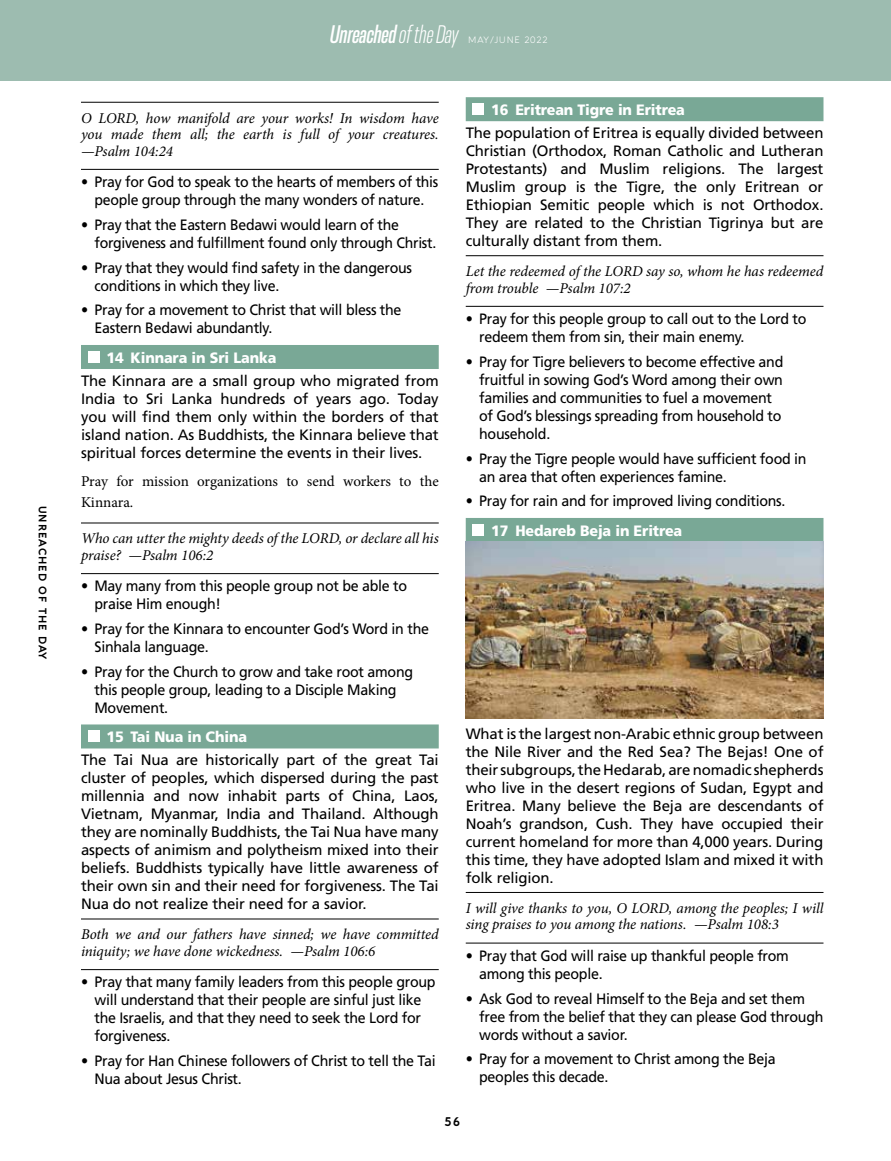
<style>
.page{position:relative;width:891px;height:1161px;background:#fff}
.page>*{position:absolute;margin:0;border:0;box-sizing:border-box;transform-origin:0 0}
.t1{font:italic 500 condensed 27px "Resolve";color:#fff}
.t2{font:15px/18px "Frutiger LT Std";letter-spacing:-.02em;color:#000;text-align:justify}
.t3{font:15px/18px "Frutiger LT Std";letter-spacing:-.02em;color:#000;scale:.95 1}
.t4{font:italic 15px/16.5px "Minion Pro";letter-spacing:-.005em;color:#000}
.t5{font:15px/18px "Frutiger LT Std";letter-spacing:-.02em;color:#000;text-align:center;scale:.94 1}
.t6{font:900 15px "Frutiger LT Std";letter-spacing:-.01em;color:#fff;scale:.95 1}
.t7{font:15px/21px "Minion Pro";letter-spacing:-.005em;color:#000}
.t8{font:700 12px "Aquawax Pro";color:#000}
.t9{font:700 10.5px "Aquawax Pro";letter-spacing:.1em;color:#000}
.t10{font:300 9px "Aquawax Pro";letter-spacing:.1em;color:#fff}
.s1{font-weight:300}
</style>
<div class="page">
<hr style="left:81px;top:102px;width:358px;height:1px;background:#000">
<hr style="left:81px;top:169px;width:358px;height:1px;background:#000">
<div style="left:81px;top:345px;width:358px;height:24px;background:#79a896"></div>
<hr style="left:81px;top:523px;width:358px;height:1px;background:#000">
<hr style="left:81px;top:573px;width:358px;height:1px;background:#000">
<div style="left:81px;top:724px;width:358px;height:24px;background:#79a896"></div>
<hr style="left:81px;top:919px;width:358px;height:1px;background:#000">
<hr style="left:81px;top:969px;width:358px;height:1px;background:#000">
<div style="left:88px;top:351px;width:12px;height:12px;background:#fff"></div>
<div style="left:88px;top:730px;width:12px;height:12px;background:#fff"></div>
<div style="left:466px;top:97px;width:358px;height:24px;background:#79a896"></div>
<hr style="left:466px;top:255px;width:358px;height:1px;background:#000">
<hr style="left:466px;top:306px;width:358px;height:1px;background:#000">
<div style="left:466px;top:518px;width:358px;height:24px;background:#79a896"></div>
<hr style="left:466px;top:892px;width:358px;height:1px;background:#000">
<hr style="left:466px;top:943px;width:358px;height:1px;background:#000">
<div style="left:472px;top:103px;width:12px;height:12px;background:#fff"></div>
<div style="left:472px;top:524px;width:12px;height:12px;background:#fff"></div>
<img style="left:466px;top:542px;width:358px;height:177px">
<div style="left:0;top:0;width:891px;height:81px;background:#9dbcb0"></div>
<p class="t9" style="left:50px;top:506px;width:155px;rotate:90deg">UNREACHED OF THE DAY</p>
<h1 class="t1" style="left:330px;top:20px;width:130px">Unreached <span class="s1">of the Day</span></h1>
<p class="t10" style="left:468px;top:33px;width:81px">MAY/JUNE 2022</p>
<p class="t4" style="left:81px;top:110px;width:359px;text-align:justify">O LORD, how manifold are your works! In wisdom have you made them all; the earth is full of your creatures. —Psalm 104:24</p>
<p class="t5" style="left:81px;top:173px;width:382px">• Pray for God to speak to the hearts of members of this people group through the many wonders of nature.</p>
<p class="t5" style="left:94px;top:216px;width:365px;text-align:left;text-indent:-13px">• Pray that the Eastern Bedawi would learn of the forgiveness and fulfillment found only through Christ.</p>
<p class="t3" style="left:94px;top:259px;width:336px;text-indent:-13px">• Pray that they would find safety in the dangerous conditions in which they live.</p>
<p class="t3" style="left:94px;top:301px;width:325px;text-indent:-13px">• Pray for a movement to Christ that will bless the<br>Eastern Bedawi abundantly.</p>
<p class="t6" style="left:106px;top:348px;width:180px">14 Kinnara in Sri Lanka</p>
<p class="t2" style="left:81px;top:372px;width:359px">The Kinnara are a small group who migrated from India to Sri Lanka hundreds of years ago. Today you will find them only within the borders of that island nation. As Buddhists, the Kinnara believe that spiritual forces determine the events in their lives.</p>
<p class="t7" style="left:81px;top:470px;width:359px">Pray for mission organizations to send workers to the<br>Kinnara.</p>
<p class="t4" style="left:81px;top:530px;width:359px">Who can utter the mighty deeds of the LORD, or declare all his praise? —Psalm 106:2</p>
<p class="t3" style="left:94px;top:577px;width:331px;text-indent:-13px">• May many from this people group not be able to praise Him enough!</p>
<p class="t3" style="left:94px;top:620px;width:354px;text-indent:-13px">• Pray for the Kinnara to encounter God’s Word in the<br>Sinhala language.</p>
<p class="t3" style="left:94px;top:663px;width:337px;text-indent:-13px">• Pray for the Church to grow and take root among this people group, leading to a Disciple Making<br>Movement.</p>
<p class="t6" style="left:106px;top:728px;width:150px">15 Tai Nua in China</p>
<p class="t2" style="left:81px;top:751px;width:359px">The Tai Nua are historically part of the great Tai cluster of peoples, which dispersed during the past millennia and now inhabit parts of China, Laos, Vietnam, Myanmar, India and Thailand. Although they are nominally Buddhists, the Tai Nua have many aspects of animism and polytheism mixed into their beliefs. Buddhists typically have little awareness of their own sin and their need for forgiveness. The Tai Nua do not realize their need for a savior.</p>
<p class="t4" style="left:81px;top:926px;width:359px">Both we and our fathers have sinned; we have committed iniquity; we have done wickedness. —Psalm 106:6</p>
<p class="t3" style="left:94px;top:973px;width:361px;text-indent:-13px">• Pray that many family leaders from this people group will understand that their people are sinful just like the Israelis, and that they need to seek the Lord for forgiveness.</p>
<p class="t3" style="left:94px;top:1052px;width:361px;text-indent:-13px">• Pray for Han Chinese followers of Christ to tell the Tai<br>Nua about Jesus Christ.</p>
<p class="t6" style="left:491px;top:101px;width:205px">16 Eritrean Tigre in Eritrea</p>
<p class="t2" style="left:466px;top:124px;width:359px">The population of Eritrea is equally divided between Christian (Orthodox, Roman Catholic and Lutheran Protestants) and Muslim religions. The largest Muslim group is the Tigre, the only Eritrean or Ethiopian Semitic people which is not Orthodox.<br>They are related to the Christian Tigrinya but are culturally distant from them.</p>
<p class="t4" style="left:466px;top:263px;width:359px">Let the redeemed of the LORD say so, whom he has redeemed from trouble —Psalm 107:2</p>
<p class="t3" style="left:479px;top:310px;width:346px;text-indent:-13px">• Pray for this people group to call out to the Lord to redeem them from sin, their main enemy.</p>
<p class="t3" style="left:479px;top:353px;width:322px;text-indent:-13px">• Pray for Tigre believers to become effective and fruitful in sowing God’s Word among their own families and communities to fuel a movement of God’s blessings spreading from household to household.</p>
<p class="t3" style="left:479px;top:450px;width:346px;text-indent:-13px">• Pray the Tigre people would have sufficient food in an area that often experiences famine.</p>
<p class="t3" style="left:466px;top:492px;width:338px">• Pray for rain and for improved living conditions.</p>
<p class="t6" style="left:491px;top:521px;width:203px">17 Hedareb Beja in Eritrea</p>
<p class="t2" style="left:466px;top:725px;width:359px">What is the largest non-Arabic ethnic group between the Nile River and the Red Sea? The Bejas! One of their subgroups, the Hedarab, are nomadic shepherds who live in the desert regions of Sudan, Egypt and Eritrea. Many believe the Beja are descendants of Noah’s grandson, Cush. They have occupied their current homeland for more than 4,000 years. During this time, they have adopted Islam and mixed it with folk religion.</p>
<p class="t4" style="left:466px;top:900px;width:359px">I will give thanks to you, O LORD, among the peoples; I will sing praises to you among the nations. —Psalm 108:3</p>
<p class="t3" style="left:479px;top:947px;width:327px;text-indent:-13px">• Pray that God will raise up thankful people from among this people.</p>
<p class="t3" style="left:479px;top:990px;width:364px;text-indent:-13px">• Ask God to reveal Himself to the Beja and set them free from the belief that they can please God through words without a savior.</p>
<p class="t3" style="left:479px;top:1050px;width:314px;text-indent:-13px">• Pray for a movement to Christ among the Beja peoples this decade.</p>
<p class="t8" style="left:445px;top:1113px;width:17px">56</p>
</div>
